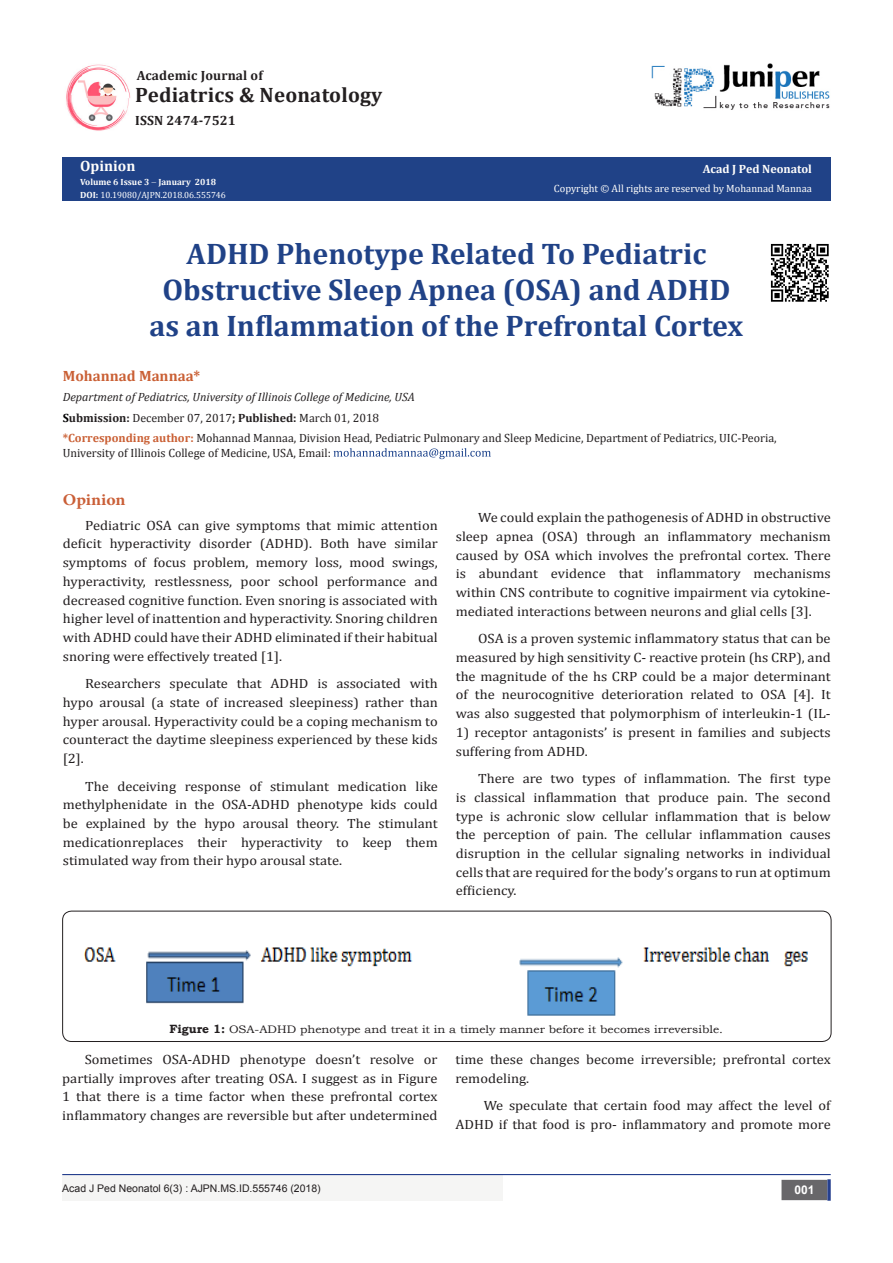
<style>
.page{position:relative;width:893px;height:1263px;background:#fff}
.page>*{position:absolute;margin:0;border:0;box-sizing:border-box;transform-origin:0 0}
.t1{font:700 29.85px "Cambria";color:#204287}
.t2{font:700 20.85px "Cambria";letter-spacing:.01em;color:#231f20}
.t3{font:700 16.5px "Minion Pro";color:#ca5f37;scale:1.08 1}
.t4{font:700 15px "Cambria";color:#ca6035}
.t5{font:700 15px "Cambria";color:#fffefc}
.t6{font:13.5px/18.8px "Cambria";color:#231f20;text-align:justify;scale:1.08 1}
.t7{font:700 13.5px "Cambria";letter-spacing:.01em;color:#231f20}
.t8{font:12px/14.4px "Cambria";color:#231f20}
.t9{font:italic 12px "Cambria";color:#231f20}
.t10{font:700 12px "Cambria";color:#fffefc}
.t11{font:700 12px "Arial";color:#fff}
.t12{font:10.95px "Bookman Old Style";color:#231f20;scale:1.1 1}
.t13{font:10.5px "Cambria";color:#fffefc}
.t14{font:10.5px "Arial";color:#231f20}
.t15{font:9px "Cambria";color:#fff}
.t16{font:700 9px "Cambria";color:#fffefc}
.s1{font-weight:700;color:#fffefc}
.s2{font-weight:700;color:#000}
.s3{font-weight:700}
.s4{font-weight:700;color:#ca6035}
.s5{font-weight:700;font-size:12px}
</style>
<div class="page">
<div style="left:62px;top:158px;width:769px;height:43px;background:#204287"></div>
<svg style="left:334px;top:448px;width:157px;height:11px"></svg>
<div style="left:62px;top:1175px;width:441px;height:26px;background:#f5f5f4"></div>
<img style="left:66px;top:64px;width:65px;height:67px">
<img style="left:651px;top:63px;width:179px;height:47px">
<div style="left:782px;top:1180px;width:45px;height:19px;background:#68676a"></div>
<div style="left:781px;top:1180px;width:46px;height:20px;border:2px solid #68676a"></div>
<svg style="left:827px;top:1179px;width:4px;height:22px"></svg>
<hr style="left:62px;top:1174px;width:769px;height:1px;background:#253f8e">
<div style="left:62px;top:911px;width:769px;height:131px;border:1px solid #231f20;border-radius:9px"></div>
<img style="left:85px;top:947px;width:723px;height:69px">
<img style="left:770px;top:243px;width:59px;height:59px">
<p class="t7" style="left:137px;top:66px;width:128px">Academic Journal of</p>
<p class="t2" style="left:135px;top:81px;width:249px">Pediatrics &amp; Neonatology</p>
<p class="t7" style="left:135px;top:111px;width:102px">ISSN 2474-7521</p>
<p class="t5" style="left:80px;top:156px;width:57px">Opinion</p>
<p class="t16" style="left:80px;top:176px;width:137px">Volume 6 Issue 3 January 2018</p>
<p class="t15" style="left:80px;top:189px;width:147px"><span class="s1">DOI:</span> 10.19080/AJPN.2018.06.555746</p>
<p class="t10" style="left:703px;top:161px;width:111px">Acad J Ped Neonatol</p>
<p class="t13" style="left:554px;top:182px;width:260px">Copyright © All rights are reserved by Mohannad Mannaa</p>
<p class="t1" style="left:186px;top:233px;width:521px">ADHD Phenotype Related To Pediatric</p>
<p class="t1" style="left:163px;top:269px;width:569px">Obstructive Sleep Apnea (OSA) and ADHD</p>
<p class="t1" style="left:150px;top:304px;width:595px">as an Inflammation of the Prefrontal Cortex</p>
<p class="t4" style="left:63px;top:365px;width:139px">Mohannad Mannaa*</p>
<p class="t9" style="left:63px;top:389px;width:354px">Department of Pediatrics, University of Illinois College of Medicine, USA</p>
<p class="t8" style="left:63px;top:410px;width:318px"><span class="s2">S</span><span class="s3">ubmission:</span> December 07, 2017<span class="s3">; Published:</span> March 01, 2018</p>
<p class="t8" style="left:63px;top:431px;width:715px"><span class="s4">*Corresponding author:</span> Mohannad Mannaa, Division Head, Pediatric Pulmonary and Sleep Medicine, Department of Pediatrics, UIC-Peoria,<br>University of Illinois College of Medicine, USA, Email:</p>
<p class="t3" style="left:63px;top:488px;width:60px">Opinion</p>
<p class="t6" style="left:63px;top:516px;width:349px;text-indent:22px">Pediatric OSA can give symptoms that mimic attention deficit hyperactivity disorder (ADHD). Both have similar symptoms of focus problem, memory loss, mood swings, hyperactivity, restlessness, poor school performance and decreased cognitive function. Even snoring is associated with higher level of inattention and hyperactivity. Snoring children with ADHD could have their ADHD eliminated if their habitual snoring were effectively treated [1].</p>
<p class="t6" style="left:63px;top:674px;width:349px;text-indent:22px">Researchers speculate that ADHD is associated with hypo arousal (a state of increased sleepiness) rather than hyper arousal. Hyperactivity could be a coping mechanism to counteract the daytime sleepiness experienced by these kids [2].</p>
<p class="t6" style="left:63px;top:776px;width:349px;text-indent:22px">The deceiving response of stimulant medication like methylphenidate in the OSA-ADHD phenotype kids could be explained by the hypo arousal theory. The stimulant medicationreplaces their hyperactivity to keep them stimulated way from their hypo arousal state.</p>
<p class="t6" style="left:456px;top:508px;width:349px;text-indent:22px">We could explain the pathogenesis of ADHD in obstructive sleep apnea (OSA) through an inflammatory mechanism caused by OSA which involves the prefrontal cortex. There is abundant evidence that inflammatory mechanisms within CNS contribute to cognitive impairment via cytokine&shy;mediated interactions between neurons and glial cells [3].</p>
<p class="t6" style="left:456px;top:629px;width:349px;text-indent:22px">OSA is a proven systemic inflammatory status that can be measured by high sensitivity C- reactive protein (hs CRP), and the magnitude of the hs CRP could be a major determinant of the neurocognitive deterioration related to OSA [4]. It was also suggested that polymorphism of interleukin-1 (IL-</p>
<p class="t6" style="left:456px;top:723px;width:349px">1) receptor antagonists’ is present in families and subjects suffering from ADHD.</p>
<p class="t6" style="left:456px;top:769px;width:349px;text-indent:22px">There are two types of inflammation. The first type is classical inflammation that produce pain. The second type is achronic slow cellular inflammation that is below the perception of pain. The cellular inflammation causes disruption in the cellular signaling networks in individual cells that are required for the body’s organs to run at optimum efficiency.</p>
<p class="t12" style="left:170px;top:1022px;width:505px"><span class="s5">Figure 1:</span> OSA-ADHD phenotype and treat it in a timely manner before it becomes irreversible.</p>
<p class="t6" style="left:62px;top:1050px;width:349px;text-indent:22px">Sometimes OSA-ADHD phenotype doesn’t resolve or partially improves after treating OSA. I suggest as in Figure 1 that there is a time factor when these prefrontal cortex inflammatory changes are reversible but after undetermined</p>
<p class="t6" style="left:455px;top:1050px;width:349px">time these changes become irreversible; prefrontal cortex remodeling.</p>
<p class="t6" style="left:455px;top:1096px;width:349px;text-align:right">We speculate that certain food may affect the level of<br>ADHD if that food is pro- inflammatory and promote more</p>
<p class="t14" style="left:62px;top:1181px;width:260px">Acad J Ped Neonatol 6(3) : AJPN.MS.ID.555746 (2018)</p>
<p class="t11" style="left:794px;top:1182px;width:22px">001</p>
</div>
